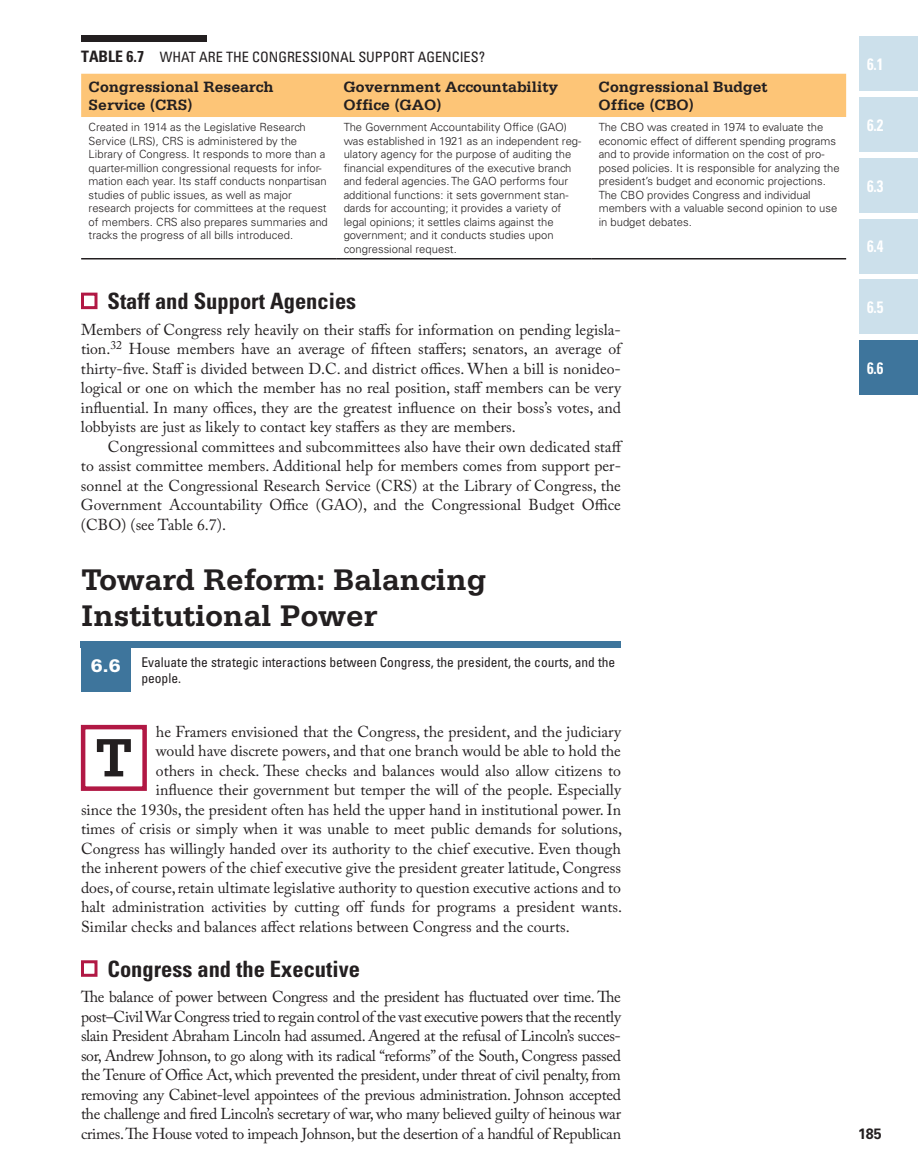
<style>
.page{position:relative;width:918px;height:1175px;background:#fff}
.page>*{position:absolute;margin:0;border:0;box-sizing:border-box;transform-origin:0 0}
.t1{font:700 57px "Serifa Std";color:#231f20}
.t2{font:700 31.5px/36px "Serifa Std";letter-spacing:-.005em;color:#231f20}
.t3{font:700 condensed 22.5px "Univers LT Std";color:#231f20}
.t4{font:900 18px "Univers LT Std";color:#fff}
.t5{font:700 condensed 16.5px "Univers LT Std";color:#fff;scale:.9 1}
.t6{font:15.75px/19.5px "Adobe Caslon Pro";color:#231f20;text-align:justify}
.t7{font:700 15.75px/18px "Serifa Std";color:#231f20}
.t8{font:700 condensed 15.75px "Univers LT Std";color:#231f20}
.t9{font:700 15px "Univers LT Std";color:#231f20;scale:.95 1}
.t10{font:condensed 14.25px "Univers LT Std";color:#231f20}
.t11{font:condensed 13.5px/16.5px "Univers LT Std";color:#231f20}
.t12{font:300 11.25px/13.5px "Univers LT Std";color:#231f20}
.s1{font-weight:700;font-size:15.75px}
</style>
<div class="page">
<div style="left:860px;top:36px;width:58px;height:55px;background:#cce0eb"></div>
<div style="left:860px;top:218px;width:58px;height:55px;background:#cce0eb"></div>
<div style="left:860px;top:97px;width:58px;height:55px;background:#cce0eb"></div>
<div style="left:860px;top:279px;width:58px;height:55px;background:#cce0eb"></div>
<div style="left:860px;top:158px;width:58px;height:55px;background:#cce0eb"></div>
<div style="left:860px;top:340px;width:58px;height:55px;background:#3e759c"></div>
<div style="left:81px;top:293px;width:17px;height:16px;border:3px solid #b11844"></div>
<div style="left:81px;top:74px;width:765px;height:43px;background:#fdc577"></div>
<hr style="left:81px;top:258px;width:255px;height:1px;background:#231f20">
<hr style="left:336px;top:258px;width:255px;height:1px;background:#231f20">
<hr style="left:591px;top:258px;width:255px;height:1px;background:#231f20">
<div style="left:81px;top:35px;width:126px;height:6px;background:#231f20"></div>
<div style="left:81px;top:725px;width:66px;height:66px;border:4px solid #b11844"></div>
<div style="left:81px;top:641px;width:49px;height:50px;background:#3e759c"></div>
<div style="left:81px;top:641px;width:540px;height:6px;background:#3e759c"></div>
<div style="left:81px;top:960px;width:17px;height:16px;border:3px solid #b11844"></div>
<p class="t8" style="left:81px;top:46px;width:18px">Table</p>
<p class="t10" style="left:127px;top:48px;width:55px"><span class="s1">6.7</span> What</p>
<p class="t10" style="left:199px;top:48px;width:9px">are</p>
<p class="t10" style="left:226px;top:48px;width:9px">the</p>
<p class="t10" style="left:252px;top:48px;width:9px">congressional</p>
<p class="t10" style="left:358px;top:48px;width:41px">su pport</p>
<p class="t10" style="left:418px;top:48px;width:9px">agencies</p>
<p class="t10" style="left:479px;top:48px;width:8px">?</p>
<p class="t7" style="left:89px;top:77px;width:186px">Congressional Research<br>Service (CRS)</p>
<p class="t7" style="left:344px;top:77px;width:216px">Government Accountability<br>Office (GAO)</p>
<p class="t7" style="left:599px;top:77px;width:170px">Congressional Budget<br>Office (CBO)</p>
<p class="t12" style="left:89px;top:120px;width:241px">Created in 1914 as the Legislative Research Service (LRS), CRS is administered by the Library of Congress. It responds to more than a quarter-million congressional requests for infor&shy;mation each year. Its staff conducts nonpartisan studies of public issues, as well as major research projects for committees at the request of members. CRS also prepares summaries and tracks the progress of all bills introduced.</p>
<p class="t12" style="left:344px;top:120px;width:239px">The Government Accountability Office (GAO) was established in 1921 as an independent reg&shy;ulatory agency for the purpose of auditing the financial expenditures of the executive branch and federal agencies. The GAO performs four additional functions: it sets government stan&shy;dards for accounting; it provides a variety of legal opinions; it settles claims against the government; and it conducts studies upon congressional request.</p>
<p class="t12" style="left:599px;top:120px;width:243px">The CBO was created in 1974 to evaluate the economic effect of different spending programs and to provide information on the cost of pro&shy;posed policies. It is responsible for analyzing the president’s budget and economic projections.<br>The CBO provides Congress and individual members with a valuable second opinion to use in budget debates.</p>
<h3 class="t3" style="left:107px;top:287px;width:250px">Staff and Support Agencies</h3>
<p class="t6" style="left:81px;top:319px;width:542px">Members of Congress rely heavily on their staffs for information on pending legisla&shy;tion.<sup>32</sup> House members have an average of fifteen staffers; senators, an average of thirty-five. Staff is divided between D.C. and district offices. When a bill is nonideo&shy;logical or one on which the member has no real position, staff members can be very influential. In many offices, they are the greatest influence on their boss’s votes, and lobbyists are just as likely to contact key staffers as they are members.</p>
<p class="t6" style="left:81px;top:436px;width:543px;text-align:left;text-indent:27px">Congressional committees and subcommittees also have their own dedicated staff to assist committee members. Additional help for members comes from support per&shy;sonnel at the Congressional Research Service (CRS) at the Library of Congress, the Government Accountability Office (GAO), and the Congressional Budget Office (CBO) (see Table 6.7).</p>
<h2 class="t2" style="left:81px;top:561px;width:407px">Toward Reform: Balancing<br>Institutional Power</h2>
<p class="t4" style="left:91px;top:654px;width:32px">6.6</p>
<p class="t11" style="left:141px;top:653px;width:475px">Evaluate the strategic interactions between Congress, the president, the courts, and the people.</p>
<p class="t6" style="left:156px;top:721px;width:467px">he Framers envisioned that the Congress, the president, and the judiciary</p>
<p class="t6" style="left:156px;top:741px;width:467px">would have discrete powers, and that one branch would be able to hold the</p>
<p class="t6" style="left:156px;top:760px;width:467px">others in check. These checks and balances would also allow citizens to</p>
<p class="t6" style="left:156px;top:780px;width:467px">influence their government but temper the will of the people. Especially</p>
<p class="t6" style="left:81px;top:799px;width:542px">since the 1930s, the president often has held the upper hand in institutional power. In</p>
<p class="t6" style="left:81px;top:819px;width:542px">times of crisis or simply when it was unable to meet public demands for solutions,</p>
<p class="t6" style="left:81px;top:838px;width:541px">Congress has willingly handed over its authority to the chief executive. Even though</p>
<p class="t6" style="left:81px;top:858px;width:542px">the inherent powers of the chief executive give the president greater latitude, Congress</p>
<p class="t6" style="left:81px;top:877px;width:542px">does, of course, retain ultimate legislative authority to question executive actions and to</p>
<p class="t6" style="left:81px;top:897px;width:543px">halt administration activities by cutting off funds for programs a president wants.</p>
<p class="t6" style="left:81px;top:916px;width:490px">Similar checks and balances affect relations between Congress and the courts.</p>
<h3 class="t3" style="left:107px;top:955px;width:254px">Congress and the Executive</h3>
<p class="t6" style="left:81px;top:987px;width:542px">The balance of power between Congress and the president has fluctuated over time. The post–Civil War Congress tried to regain control of the vast executive powers that the recently slain President Abraham Lincoln had assumed. Angered at the refusal of Lincoln’s succes&shy;sor, Andrew Johnson, to go along with its radical “reforms” of the South, Congress passed the Tenure of Office Act, which prevented the president, under threat of civil penalty, from removing any Cabinet-level appointees of the previous administration. Johnson accepted the challenge and fired Lincoln’s secretary of war, who many believed guilty of heinous war crimes. The House voted to impeach Johnson, but the desertion of a handful of Republican</p>
<h1 class="t1" style="left:95px;top:724px;width:39px">T</h1>
<p class="t5" style="left:867px;top:54px;width:20px">6.1</p>
<p class="t5" style="left:867px;top:115px;width:20px">6.2</p>
<p class="t5" style="left:867px;top:175px;width:20px">6.3</p>
<p class="t5" style="left:867px;top:236px;width:20px">6.4</p>
<p class="t5" style="left:867px;top:297px;width:20px">6.5</p>
<p class="t5" style="left:867px;top:357px;width:20px">6.6</p>
<p class="t9" style="left:858px;top:1124px;width:26px">185</p>
</div>
